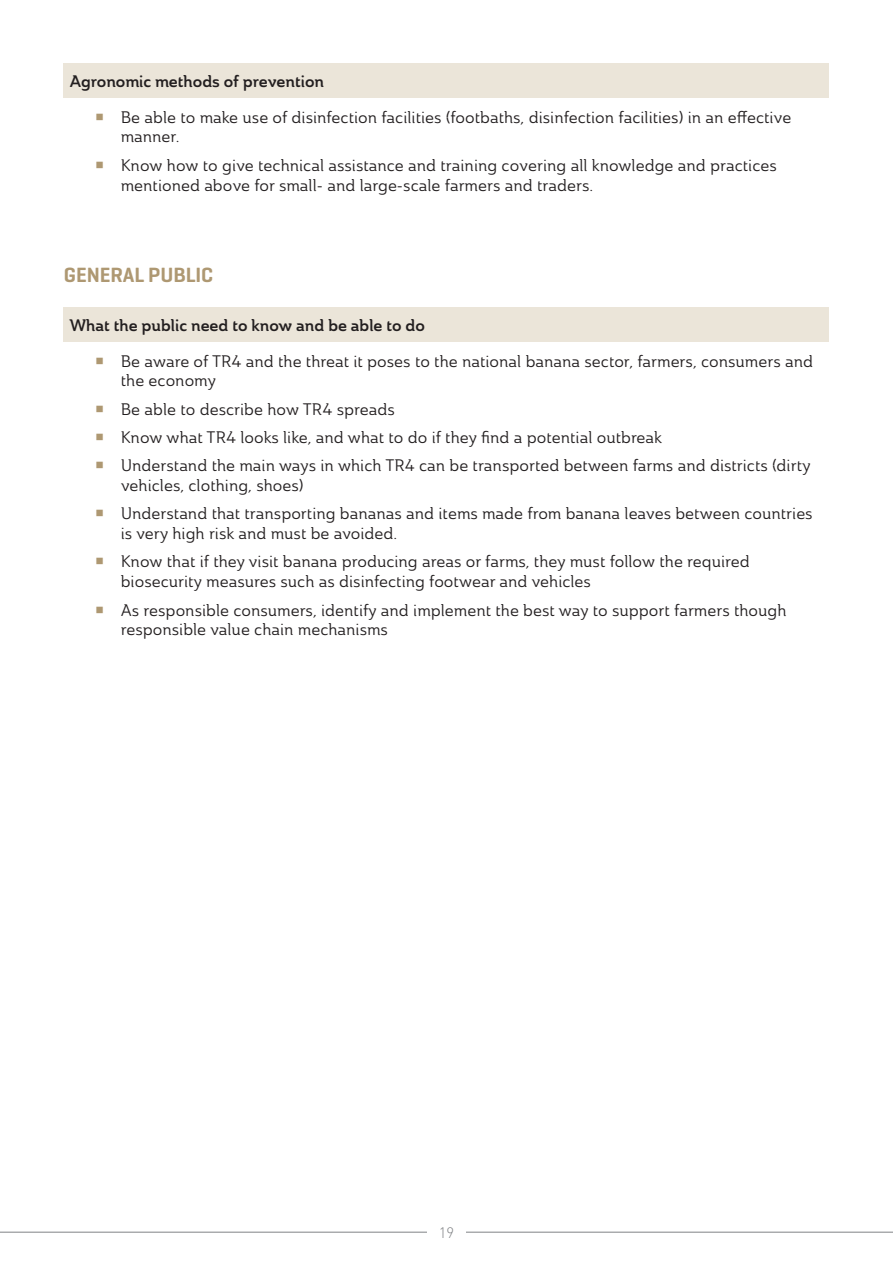
<style>
.page{position:relative;width:893px;height:1263px;background:#fff}
.page>*{position:absolute;margin:0;border:0;box-sizing:border-box;transform-origin:0 0}
.t1{font:600 21px "Geogrotesque";color:#ae9872}
.t2{font:16.5px/28.3px "Ainslie Nor Reg";color:#231f20}
.t3{font:16.5px "Ainslie Nor Dem";color:#231f20}
.t4{font:300 15px "DIN Pro";color:#808285}
</style>
<div class="page">
<hr style="left:0;top:1232px;width:893px;height:1px;background:#808285">
<div style="left:427px;top:1218px;width:39px;height:28px;background:#fff"></div>
<div style="left:64px;top:64px;width:765px;height:34px;background:#ebe5d9"></div>
<div style="left:64px;top:308px;width:765px;height:34px;background:#ebe5d9"></div>
<p class="t3" style="left:70px;top:70px;width:256px">Agronomic methods of prevention</p>
<p class="t2" style="left:121px;top:107px;width:672px;line-height:19.8px">Be able to make use of disinfection facilities (footbaths, disinfection facilities) in an effective manner.</p>
<p class="t2" style="left:121px;top:155px;width:657px;line-height:19.8px">Know how to give technical assistance and training covering all knowledge and practices mentioned above for small- and large-scale farmers and traders.</p>
<p class="t1" style="left:64px;top:262px;width:151px">GENERAL PUBLIC</p>
<p class="t3" style="left:70px;top:314px;width:357px">What the public need to know and be able to do</p>
<p class="t2" style="left:121px;top:351px;width:694px;line-height:19.8px">Be aware of TR4 and the threat it poses to the national banana sector, farmers, consumers and the economy</p>
<p class="t2" style="left:121px;top:395px;width:691px">Be able to describe how TR4 spreads<br>Know what TR4 looks like, and what to do if they find a potential outbreak<br>Understand the main ways in which TR4 can be transported between farms and districts (dirty</p>
<p class="t2" style="left:121px;top:471px;width:693px">vehicles, clothing, shoes)<br>Understand that transporting bananas and items made from banana leaves between countries</p>
<p class="t2" style="left:121px;top:519px;width:630px">is very high risk and must be avoided.<br>Know that if they visit banana producing areas or farms, they must follow the required</p>
<p class="t2" style="left:121px;top:567px;width:667px">biosecurity measures such as disinfecting footwear and vehicles<br>As responsible consumers, identify and implement the best way to support farmers though</p>
<p class="t2" style="left:121px;top:615px;width:269px">responsible value chain mechanisms</p>
<p class="t4" style="left:439px;top:1222px;width:17px">19</p>
</div>
